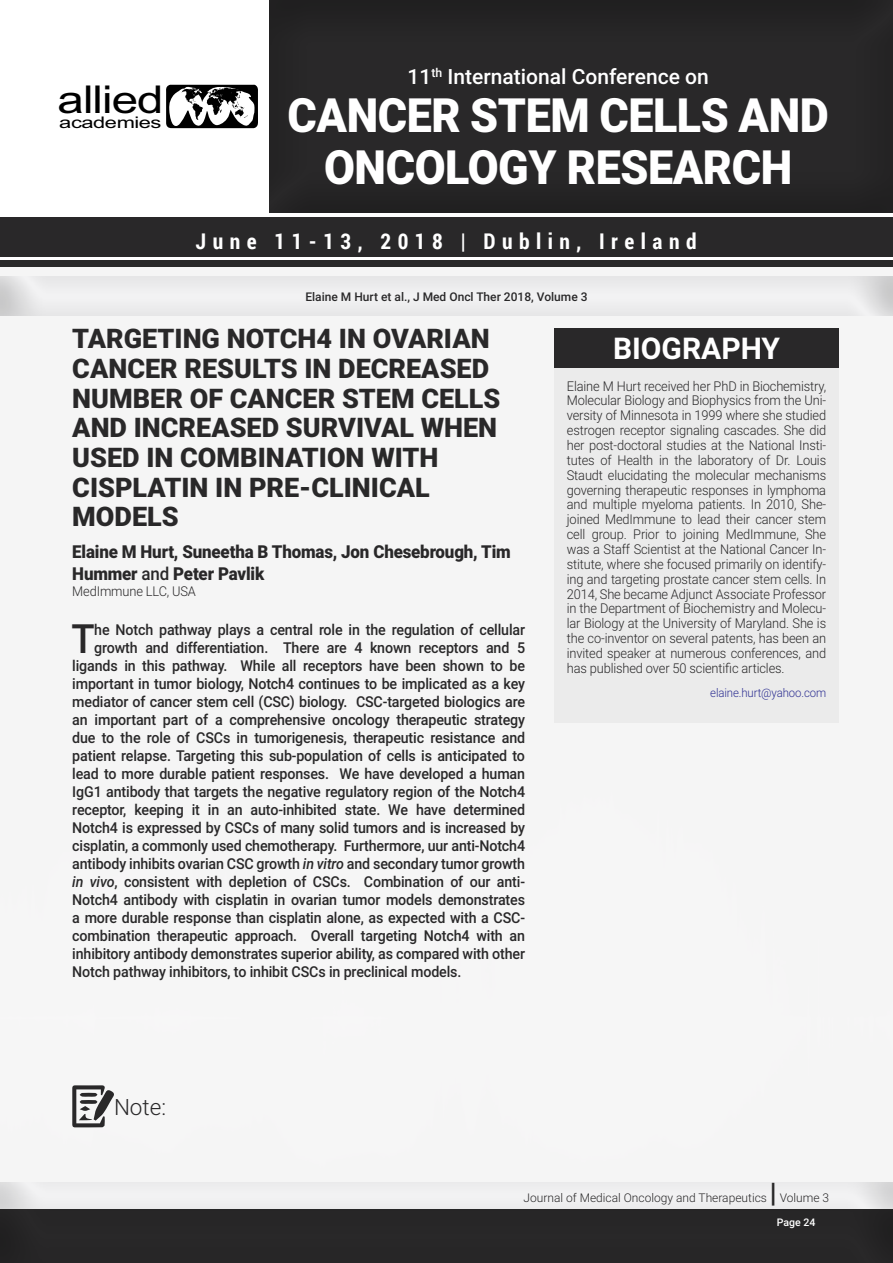
<style>
.page{position:relative;width:893px;height:1263px;background:#fff}
.page>*{position:absolute;margin:0;border:0;box-sizing:border-box;transform-origin:0 0}
.t1{font:900 47.25px/52.1px "Roboto";letter-spacing:-.01em;color:#fff;text-align:center;scale:.95 1}
.t2{font:500 40.35px "Roboto";color:#292829;scale:.95 1}
.t3{font:38.4px "Arial";letter-spacing:-.02em;color:#000;scale:1.24 1}
.t4{font:700 30px "Roboto";color:#fff}
.t5{font:900 27px/29.7px "Roboto";color:#292829}
.t6{font:300 22.5px "Roboto";color:#292829}
.t7{font:700 21.6px "Roboto Condensed";letter-spacing:.3em;color:#fff}
.t8{font:500 21px "Roboto";color:#fff}
.t9{font:900 17.85px/21.5px "Roboto";letter-spacing:-.01em;color:#292829;scale:.95 1}
.t10{font:16.05px "Arial";letter-spacing:-.02em;color:#000;scale:1.36 1}
.t11{font:500 15px "Roboto";letter-spacing:-.01em;color:#292829;scale:.95 1}
.t12{font:300 13.5px/14.9px "Roboto";letter-spacing:-.01em;color:#292829;text-align:justify;scale:.95 1}
.t13{font:300 12px "Roboto";color:#292829}
.t14{font:500 12px "Roboto";color:#292829}
.t15{font:300 12px "Roboto";letter-spacing:-.01em;color:#2e3092;scale:.95 1}
.t16{font:500 10.5px "Roboto";color:#fff}
.s1{font-weight:500}
.s2{font-style:italic}
</style>
<div class="page">
<div style="left:0;top:218px;width:893px;height:39px;background:#292829"></div>
<div style="left:0;top:260px;width:893px;height:7px;background:#292829"></div>
<svg style="left:166px;top:85px;width:91px;height:43px"></svg>
<div style="left:257px;top:0;width:636px;height:215px;background:#292829"></div>
<div style="left:0;top:1198px;width:893px;height:65px;background:#272627"></div>
<div style="left:0;top:1173px;width:893px;height:38px;background:#000;opacity:.5"></div>
<svg style="left:72px;top:1085px;width:42px;height:42px"></svg>
<div style="left:554px;top:328px;width:285px;height:395px;background:#ebebeb"></div>
<div style="left:0;top:267px;width:893px;height:51px;background:#eeeeef"></div>
<div style="left:554px;top:328px;width:285px;height:40px;background:#292829"></div>
<h3 class="t3" style="left:58px;top:74px;width:87px">allied</h3>
<p class="t10" style="left:59px;top:111px;width:77px">academies</p>
<h3 class="t8" style="left:408px;top:62px;width:303px">11<sup>th</sup> International Conference on</h3>
<h1 class="t1" style="left:288px;top:88px;width:571px">CANCER STEM CELLS AND<br>ONCOLOGY RESEARCH</h1>
<h3 class="t7" style="left:196px;top:226px;width:503px">June 11-13, 2018 | Dublin, Ireland</h3>
<p class="t14" style="left:305px;top:288px;width:284px">Elaine M Hurt et al., J Med Oncl Ther 2018, Volume 3</p>
<h3 class="t5" style="left:72px;top:323px;width:430px">TARGETING NOTCH4 IN OVARIAN<br>CANCER RESULTS IN DECREASED<br>NUMBER OF CANCER STEM CELLS<br>AND INCREASED SURVIVAL WHEN<br>USED IN COMBINATION WITH<br>CISPLATIN IN PRE-CLINICAL<br>MODELS</h3>
<p class="t9" style="left:72px;top:541px;width:463px">Elaine M Hurt, Suneetha B Thomas, Jon Chesebrough, Tim<br>Hummer <span class="s1">and</span> Peter Pavlik</p>
<p class="t12" style="left:72px;top:583px;width:132px">MedImmune LLC, USA</p>
<h2 class="t2" style="left:71px;top:611px;width:26px">T</h2>
<p class="t11" style="left:94px;top:619px;width:455px">he Notch pathway plays a central role in the regulation of cellular</p>
<h3 class="t4" style="left:613px;top:327px;width:169px">BIOGRAPHY</h3>
<p class="t12" style="left:567px;top:378px;width:275px">Elaine M Hurt received her PhD in Biochemistry, Molecular Biology and Biophysics from the Uni&shy;versity of Minnesota in 1999 where she studied estrogen receptor signaling cascades. She did her post-doctoral studies at the National Insti&shy;tutes of Health in the laboratory of Dr. Louis Staudt elucidating the molecular mechanisms governing therapeutic responses in lymphoma and multiple myeloma patients. In 2010, She&shy;joined MedImmune to lead their cancer stem cell group. Prior to joining MedImmune, She was a Staff Scientist at the National Cancer In&shy;stitute, where she focused primarily on identify&shy;ing and targeting prostate cancer stem cells. In 2014, She became Adjunct Associate Professor in the Department of Biochemistry and Molecu&shy;lar Biology at the University of Maryland. She is the co-inventor on several patents, has been an invited speaker at numerous conferences, and has published over 50 scientific articles.</p>
<p class="t15" style="left:710px;top:684px;width:124px">elaine.hurt@yahoo.com</p>
<p class="t11" style="left:94px;top:637px;width:455px">growth and differentiation. There are 4 known receptors and 5</p>
<p class="t11" style="left:72px;top:655px;width:478px">ligands in this pathway. While all receptors have been shown to be</p>
<p class="t11" style="left:72px;top:673px;width:478px">important in tumor biology, Notch4 continues to be implicated as a key</p>
<p class="t11" style="left:72px;top:691px;width:478px">mediator of cancer stem cell (CSC) biology. CSC-targeted biologics are</p>
<p class="t11" style="left:72px;top:709px;width:478px">an important part of a comprehensive oncology therapeutic strategy</p>
<p class="t11" style="left:72px;top:727px;width:478px">due to the role of CSCs in tumorigenesis, therapeutic resistance and</p>
<p class="t11" style="left:72px;top:745px;width:478px">patient relapse. Targeting this sub-population of cells is anticipated to</p>
<p class="t11" style="left:72px;top:763px;width:478px">lead to more durable patient responses. We have developed a human</p>
<p class="t11" style="left:72px;top:781px;width:478px">IgG1 antibody that targets the negative regulatory region of the Notch4</p>
<p class="t11" style="left:72px;top:799px;width:478px">receptor, keeping it in an auto-inhibited state. We have determined</p>
<p class="t11" style="left:72px;top:817px;width:478px">Notch4 is expressed by CSCs of many solid tumors and is increased by</p>
<p class="t11" style="left:72px;top:835px;width:478px">cisplatin, a commonly used chemotherapy. Furthermore, uur anti-Notch4</p>
<p class="t11" style="left:72px;top:853px;width:478px">antibody inhibits ovarian CSC growth <span class="s2">in vitro</span> and secondary tumor growth</p>
<p class="t11" style="left:72px;top:871px;width:478px"><span class="s2">in vivo</span>, consistent with depletion of CSCs. Combination of our anti-</p>
<p class="t11" style="left:72px;top:889px;width:478px">Notch4 antibody with cisplatin in ovarian tumor models demonstrates</p>
<p class="t11" style="left:72px;top:907px;width:478px">a more durable response than cisplatin alone, as expected with a CSC-</p>
<p class="t11" style="left:72px;top:925px;width:478px">combination therapeutic approach. Overall targeting Notch4 with an</p>
<p class="t11" style="left:72px;top:943px;width:478px">inhibitory antibody demonstrates superior ability, as compared with other</p>
<p class="t11" style="left:72px;top:961px;width:411px">Notch pathway inhibitors, to inhibit CSCs in preclinical models.</p>
<h3 class="t6" style="left:114px;top:1091px;width:54px">Note:</h3>
<p class="t13" style="left:523px;top:1189px;width:245px">Journal of Medical Oncology and Therapeutics</p>
<h3 class="t5" style="left:770px;top:1177px;width:8px">|</h3>
<p class="t13" style="left:780px;top:1189px;width:51px">Volume 3</p>
<p class="t16" style="left:777px;top:1215px;width:40px">Page 24</p>
</div>
